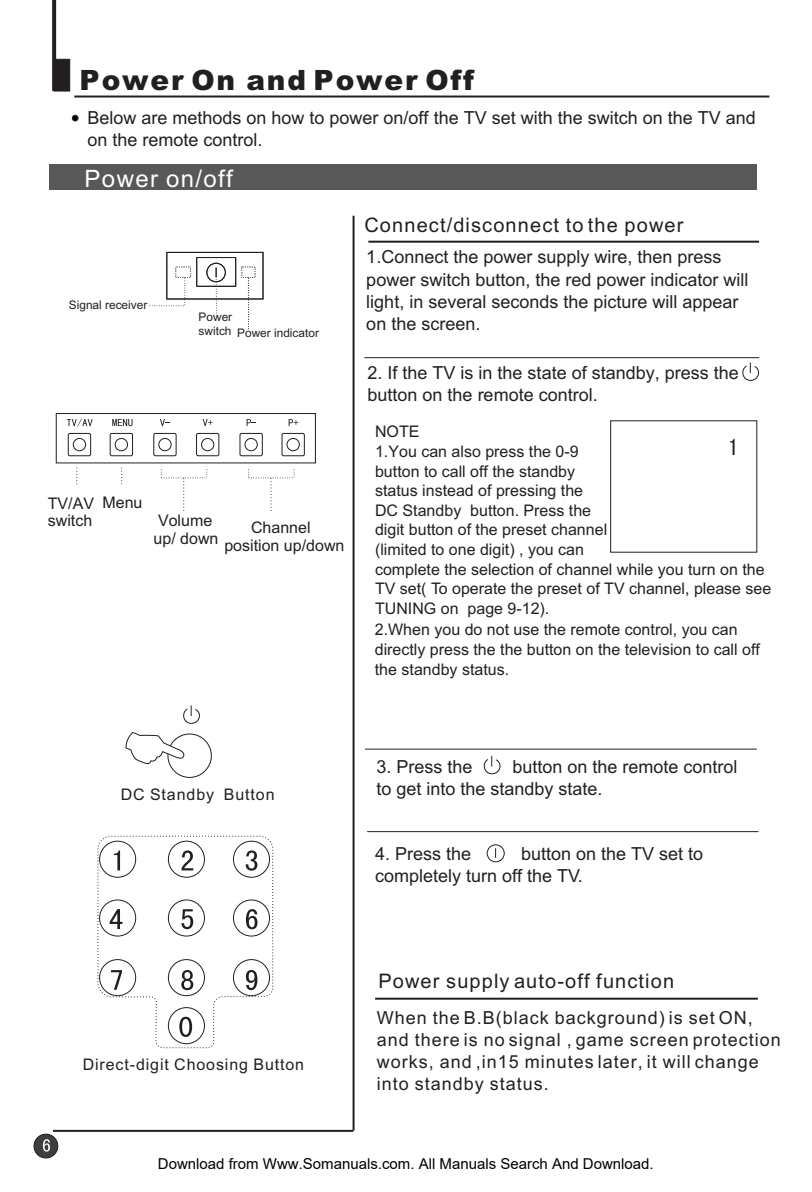
<style>
.page{position:relative;width:812px;height:1192px;background:#fff}
.page>*{position:absolute;margin:0;border:0;box-sizing:border-box;transform-origin:0 0}
.t1{font:900 28px "Arial";letter-spacing:.065em;color:#231f20}
.t2{font:24px "Arial";letter-spacing:.055em;color:#fff}
.t3{font:20px "Arial";letter-spacing:.055em;color:#231f20}
.t4{font:18px/22.2px "Arial";color:#231f20}
.t5{font:18px/22.2px "Arial";letter-spacing:.055em;color:#231f20}
.t6{font:16px/19.6px "Arial";color:#231f20}
.t7{font:16px "Arial";letter-spacing:.055em;color:#231f20}
.t8{font:15px "Arial";color:#000}
.t9{font:11.8px/14.6px "Arial";color:#231f20}
</style>
<div class="page">
<div style="left:168px;top:734px;width:44px;height:44px;border:1px solid #231f20;border-radius:50%"></div>
<div style="left:54px;top:59px;width:16px;height:32px;background:#231f20;border:1px solid #231f20"></div>
<svg style="left:52px;top:0;width:4px;height:91px"></svg>
<hr style="left:74px;top:96px;width:695px;height:2px;background:#231f20">
<div style="left:50px;top:164px;width:707px;height:26px;background:#57585a"></div>
<hr style="left:368px;top:241px;width:391px;height:2px;background:#231f20">
<hr style="left:364px;top:357px;width:395px;height:1px;background:#231f20">
<hr style="left:365px;top:749px;width:392px;height:1px;background:#231f20">
<svg style="left:730px;top:439px;width:5px;height:16px"></svg>
<hr style="left:367px;top:831px;width:391px;height:1px;background:#231f20">
<hr style="left:353px;top:216px;width:2px;height:915px;background:#231f20">
<hr style="left:53px;top:1130px;width:300px;height:2px;background:#231f20">
<hr style="left:375px;top:998px;width:383px;height:2px;background:#231f20">
<svg style="left:125px;top:732px;width:60px;height:32px"></svg>
<svg style="left:98px;top:836px;width:175px;height:212px"></svg>
<svg style="left:72px;top:115px;width:6px;height:6px"></svg>
<svg style="left:742px;top:363px;width:18px;height:18px"></svg>
<svg style="left:183px;top:705px;width:17px;height:19px"></svg>
<svg style="left:483px;top:756px;width:18px;height:19px"></svg>
<div style="left:487px;top:844px;width:18px;height:18px;border:1px solid #231f20;border-radius:50%"></div>
<div style="left:34px;top:1134px;width:24px;height:24px;background:#3e3e3f;border:1px solid #231f20;border-radius:50%"></div>
<svg style="left:43px;top:1139px;width:7px;height:13px"></svg>
<div style="left:242px;top:267px;width:13px;height:11px;border:1px dashed #231f20"></div>
<div style="left:176px;top:267px;width:15px;height:11px;border:1px dashed #231f20"></div>
<div style="left:197px;top:257px;width:39px;height:30px;border:1px solid #231f20"></div>
<div style="left:207px;top:263px;width:19px;height:19px;border:1px solid #231f20;border-radius:50%"></div>
<svg style="left:216px;top:268px;width:1px;height:45px"></svg>
<svg style="left:149px;top:278px;width:36px;height:28px"></svg>
<svg style="left:248px;top:278px;width:1px;height:52px"></svg>
<div style="left:167px;top:252px;width:96px;height:47px;border:1px solid #231f20"></div>
<svg style="left:248px;top:469px;width:47px;height:42px"></svg>
<svg style="left:161px;top:469px;width:46px;height:42px"></svg>
<div style="left:56px;top:413px;width:260px;height:50px;border:1px solid #231f20"></div>
<svg style="left:67px;top:419px;width:26px;height:8px"></svg>
<svg style="left:112px;top:419px;width:21px;height:7px"></svg>
<svg style="left:160px;top:419px;width:10px;height:7px"></svg>
<svg style="left:203px;top:419px;width:10px;height:7px"></svg>
<svg style="left:247px;top:419px;width:9px;height:7px"></svg>
<svg style="left:289px;top:419px;width:9px;height:7px"></svg>
<div style="left:68px;top:433px;width:23px;height:23px;border:1px solid #231f20;border-radius:2px"></div>
<div style="left:73px;top:438px;width:13px;height:13px;border:1px solid #231f20;border-radius:50%"></div>
<div style="left:110px;top:433px;width:23px;height:23px;border:1px solid #231f20;border-radius:2px"></div>
<div style="left:115px;top:438px;width:13px;height:13px;border:1px solid #231f20;border-radius:50%"></div>
<div style="left:154px;top:433px;width:22px;height:23px;border:1px solid #231f20;border-radius:2px"></div>
<div style="left:159px;top:438px;width:12px;height:13px;border:1px solid #231f20;border-radius:50%"></div>
<div style="left:196px;top:433px;width:23px;height:23px;border:1px solid #231f20;border-radius:2px"></div>
<div style="left:201px;top:438px;width:13px;height:13px;border:1px solid #231f20;border-radius:50%"></div>
<div style="left:240px;top:433px;width:22px;height:23px;border:1px solid #231f20;border-radius:2px"></div>
<div style="left:245px;top:438px;width:12px;height:13px;border:1px solid #231f20;border-radius:50%"></div>
<div style="left:282px;top:433px;width:23px;height:23px;border:1px solid #231f20;border-radius:2px"></div>
<div style="left:287px;top:438px;width:12px;height:13px;border:1px solid #231f20;border-radius:50%"></div>
<h1 class="t1" style="left:80px;top:70px;width:396px">Power On and Power Off</h1>
<p class="t4" style="left:87px;top:108px;width:670px">Below are methods on how to power on/off the TV set with the switch on the TV and on the remote control.</p>
<h2 class="t2" style="left:85px;top:169px;width:150px">Power on/off</h2>
<p class="t3" style="left:364px;top:217px;width:321px">Connect/disconnect to the power</p>
<p class="t4" style="left:366px;top:248px;width:384px">1.Connect the power supply wire, then press power switch button, the red power indicator will light, in several seconds the picture will appear on the screen.</p>
<p class="t4" style="left:368px;top:364px;width:373px">2. If the TV is in the state of standby, press the button on the remote control.</p>
<p class="t9" style="left:69px;top:299px;width:80px">Signal receiver</p>
<p class="t9" style="left:199px;top:310px;width:35px">Power switch</p>
<p class="t9" style="left:237px;top:326px;width:83px">Power indicator</p>
<p class="t6" style="left:48px;top:496px;width:48px;line-height:17.8px">TV/AV switch</p>
<p class="t6" style="left:103px;top:494px;width:42px">Menu</p>
<p class="t6" style="left:154px;top:513px;width:66px;line-height:17.8px">Volume up/ down</p>
<p class="t6" style="left:224px;top:520px;width:122px;line-height:17.8px;text-align:center">Channel<br>position up/down</p>
<p class="t6" style="left:375px;top:423px;width:398px">NOTE<br>1.You can also press the 0-9<br>button to call off the standby<br>status instead of pressing the<br>DC Standby button. Press the<br>digit button of the preset channel<br>(limited to one digit) , you can<br>complete the selection of channel while you turn on the<br>TV set( To operate the preset of TV channel, please see<br>TUNING on page 9-12).</p>
<p class="t6" style="left:375px;top:622px;width:387px">2.When you do not use the remote control, you can directly press the the button on the television to call off the standby status.</p>
<p class="t7" style="left:121px;top:788px;width:155px">DC Standby Button</p>
<p class="t4" style="left:376px;top:757px;width:98px">3. Press the</p>
<p class="t4" style="left:376px;top:757px;width:363px;text-indent:136px">button on the remote control to get into the standby state.</p>
<p class="t4" style="left:375px;top:844px;width:98px">4. Press the</p>
<p class="t4" style="left:375px;top:844px;width:330px;text-indent:146px">button on the TV set to completely turn off the TV.</p>
<p class="t7" style="left:83px;top:1058px;width:223px">Direct-digit Choosing Button</p>
<p class="t3" style="left:378px;top:973px;width:297px">Power supply auto-off function</p>
<p class="t5" style="left:377px;top:1008px;width:406px">When the B.B(black background) is set ON, and there is no signal , game screen protection works, and ,in15 minutes later, it will change into standby status.</p>
<p class="t8" style="left:158px;top:1155px;width:497px">Download from Www.Somanuals.com. All Manuals Search And Download.</p>
</div>
